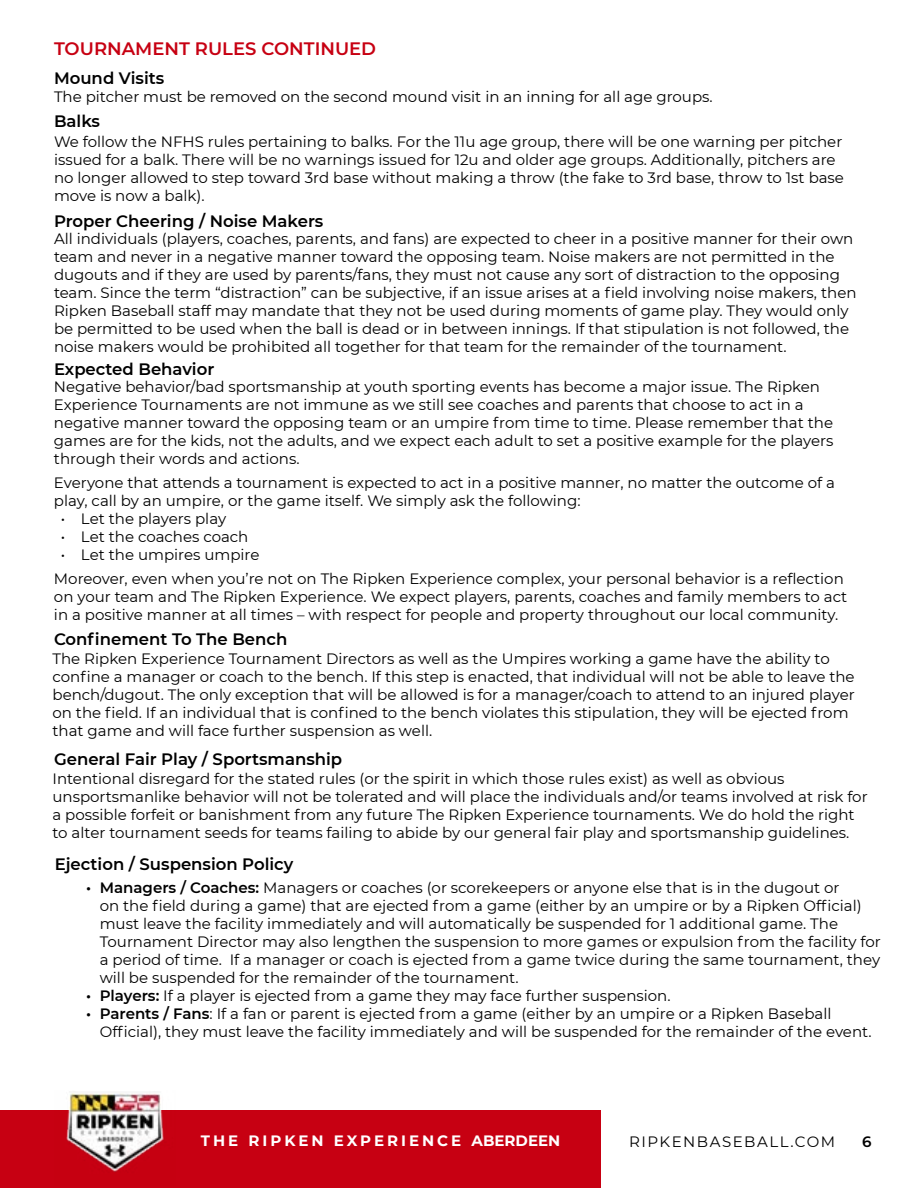
<style>
.page{position:relative;width:918px;height:1188px;background:#fff}
.page>*{position:absolute;margin:0;border:0;box-sizing:border-box;transform-origin:0 0}
.t1{font:600 18px "Montserrat";color:#c70012}
.t2{font:600 16.5px "Montserrat";color:#000}
.t3{font:15px/18px "Montserrat";color:#000}
.t4{font:700 15px "Montserrat";letter-spacing:.2em;color:#fff}
.t5{font:15px "Montserrat";letter-spacing:.1em;color:#000}
.t6{font:600 15px "Montserrat";color:#000}
.s1{font-weight:600}
</style>
<div class="page">
<div style="left:0;top:1111px;width:600px;height:77px;background:#c70012"></div>
<img style="left:54px;top:1091px;width:122px;height:81px">
<p class="t1" style="left:54px;top:36px;width:324px">TOURNAMENT RULES CONTINUED</p>
<p class="t2" style="left:54px;top:66px;width:112px">Mound Visits</p>
<p class="t3" style="left:54px;top:87px;width:660px">The pitcher must be removed on the second mound visit in an inning for all age groups.</p>
<p class="t2" style="left:54px;top:110px;width:48px">Balks</p>
<p class="t3" style="left:54px;top:132px;width:792px">We follow the NFHS rules pertaining to balks. For the 11u age group, there will be one warning per pitcher issued for a balk. There will be no warnings issued for 12u and older age groups. Additionally, pitchers are no longer allowed to step toward 3rd base without making a throw (the fake to 3rd base, throw to 1st base move is now a balk).</p>
<p class="t2" style="left:54px;top:210px;width:271px">Proper Cheering / Noise Makers</p>
<p class="t3" style="left:54px;top:229px;width:804px">All individuals (players, coaches, parents, and fans) are expected to cheer in a positive manner for their own team and never in a negative manner toward the opposing team. Noise makers are not permitted in the dugouts and if they are used by parents/fans, they must not cause any sort of distraction to the opposing team. Since the term “distraction” can be subjective, if an issue arises at a field involving noise makers, then Ripken Baseball staff may mandate that they not be used during moments of game play. They would only be permitted to be used when the ball is dead or in between innings. If that stipulation is not followed, the noise makers would be prohibited all together for that team for the remainder of the tournament.</p>
<p class="t2" style="left:54px;top:358px;width:162px">Expected Behavior</p>
<p class="t3" style="left:54px;top:377px;width:781px">Negative behavior/bad sportsmanship at youth sporting events has become a major issue. The Ripken Experience Tournaments are not immune as we still see coaches and parents that choose to act in a negative manner toward the opposing team or an umpire from time to time. Please remember that the games are for the kids, not the adults, and we expect each adult to set a positive example for the players through their words and actions.</p>
<p class="t3" style="left:54px;top:473px;width:782px">Everyone that attends a tournament is expected to act in a positive manner, no matter the outcome of a play, call by an umpire, or the game itself. We simply ask the following:</p>
<p class="t3" style="left:61px;top:509px;width:167px">• Let the players play</p>
<p class="t3" style="left:61px;top:527px;width:189px">• Let the coaches coach</p>
<p class="t3" style="left:54px;top:542px;width:791px;line-height:23.9px;text-indent:7px">• Let the umpires umpire<br>Moreover, even when you’re not on The Ripken Experience complex, your personal behavior is a reflection</p>
<p class="t3" style="left:54px;top:587px;width:795px">on your team and The Ripken Experience. We expect players, parents, coaches and family members to act in a positive manner at all times – with respect for people and property throughout our local community.</p>
<p class="t2" style="left:54px;top:628px;width:235px">Confinement To The Bench</p>
<p class="t3" style="left:52px;top:649px;width:804px">The Ripken Experience Tournament Directors as well as the Umpires working a game have the ability to confine a manager or coach to the bench. If this step is enacted, that individual will not be able to leave the bench/dugout. The only exception that will be allowed is for a manager/coach to attend to an injured player on the field. If an individual that is confined to the bench violates this stipulation, they will be ejected from that game and will face further suspension as well.</p>
<p class="t2" style="left:54px;top:747px;width:290px">General Fair Play / Sportsmanship</p>
<p class="t3" style="left:52px;top:769px;width:817px">Intentional disregard for the stated rules (or the spirit in which those rules exist) as well as obvious unsportsmanlike behavior will not be tolerated and will place the individuals and/or teams involved at risk for a possible forfeit or banishment from any future The Ripken Experience tournaments. We do hold the right to alter tournament seeds for teams failing to abide by our general fair play and sportsmanship guidelines.</p>
<p class="t2" style="left:55px;top:853px;width:240px">Ejection / Suspension Policy</p>
<p class="t3" style="left:100px;top:878px;width:783px;text-indent:-14px"><span class="s1">• Managers / Coaches:</span> Managers or coaches (or scorekeepers or anyone else that is in the dugout or<br>on the field during a game) that are ejected from a game (either by an umpire or by a Ripken Official) must leave the facility immediately and will automatically be suspended for 1 additional game. The Tournament Director may also lengthen the suspension to more games or expulsion from the facility for a period of time. If a manager or coach is ejected from a game twice during the same tournament, they will be suspended for the remainder of the tournament.</p>
<p class="t3" style="left:86px;top:986px;width:586px"><span class="s1">• Players:</span> If a player is ejected from a game they may face further suspension.</p>
<p class="t3" style="left:100px;top:1004px;width:773px;text-indent:-14px"><span class="s1">• Parents / Fans</span>: If a fan or parent is ejected from a game (either by an umpire or a Ripken Baseball<br>Official), they must leave the facility immediately and will be suspended for the remainder of the event.</p>
<p class="t4" style="left:201px;top:1130px;width:361px">THE RIPKEN EXPERIENCE ABERDEEN</p>
<p class="t5" style="left:629px;top:1132px;width:208px">RIPKENBASEBALL.COM</p>
<p class="t6" style="left:862px;top:1131px;width:11px">6</p>
</div>
